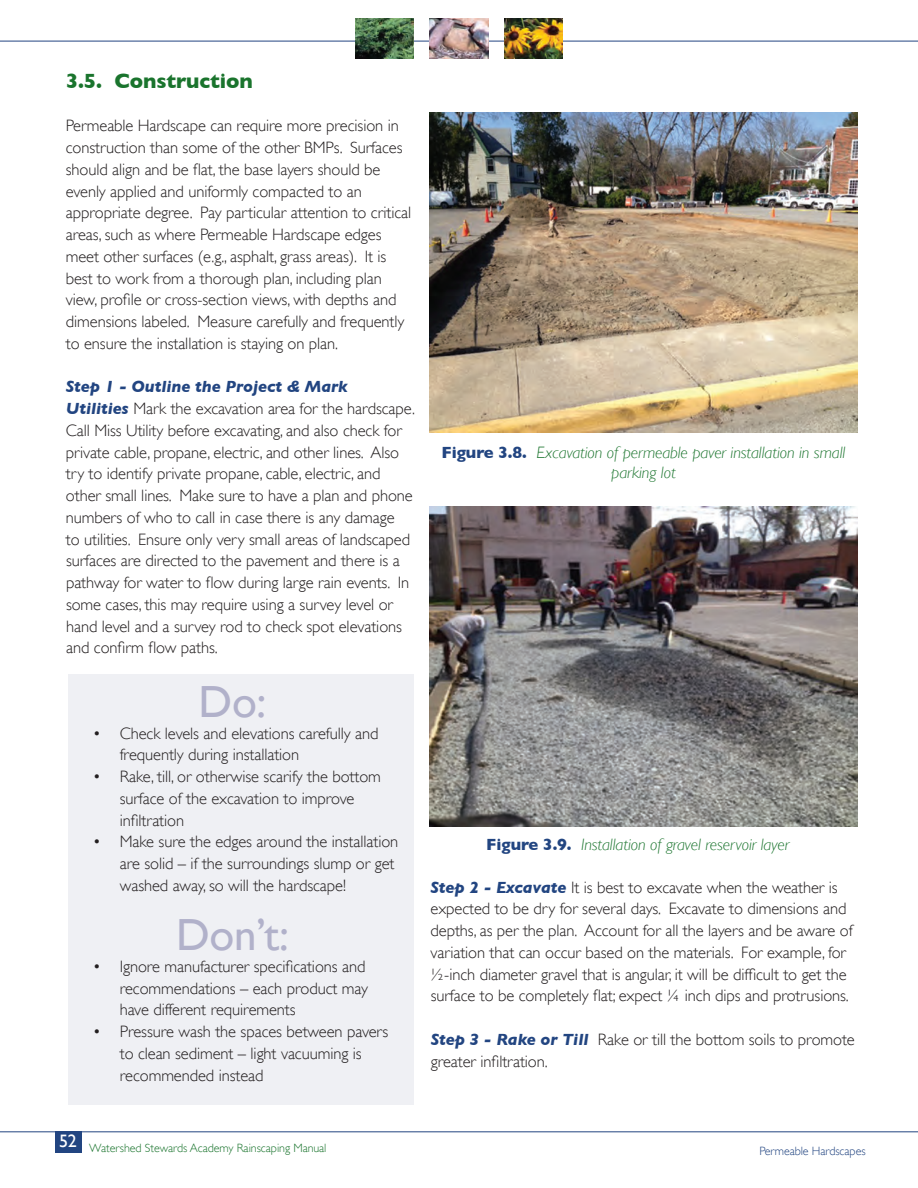
<style>
.page{position:relative;width:918px;height:1188px;background:#fff}
.page>*{position:absolute;margin:0;border:0;box-sizing:border-box;transform-origin:0 0}
.t1{font:45px "Gill Sans";color:#b1b1ca}
.t2{font:700 21px "Gill Sans";letter-spacing:-.005em;color:#1a742d}
.t3{font:18px "Gill Sans";color:#fff}
.t4{font:300 16.5px/21.8px "Gill Sans";letter-spacing:-.005em;color:#231f20}
.t5{font:italic 300 16.5px/19.8px "Gill Sans";letter-spacing:-.005em;color:#1a742d;text-align:center}
.t6{font:300 12px "Gill Sans";letter-spacing:-.005em;color:#1a742d}
.t7{font:300 12px "Gill Sans";letter-spacing:-.005em;color:#224581}
.s1{font-weight:700;font-style:italic;color:#224581}
.s2{font-weight:700;font-style:normal;color:#224581}
</style>
<div class="page">
<hr style="left:0;top:41px;width:918px;height:1px;background:#224581">
<img style="left:504px;top:19px;width:58px;height:39px">
<img style="left:430px;top:18px;width:58px;height:40px">
<img style="left:356px;top:19px;width:58px;height:39px">
<hr style="left:0;top:1131px;width:918px;height:1px;background:#224581">
<div style="left:55px;top:1131px;width:27px;height:22px;background:#224581"></div>
<img style="left:430px;top:112px;width:428px;height:321px">
<img style="left:430px;top:506px;width:427px;height:320px">
<div style="left:68px;top:674px;width:346px;height:431px;background:#eff0f4"></div>
<p class="t2" style="left:66px;top:69px;width:189px">3.5. Construction</p>
<p class="t4" style="left:66px;top:114px;width:347px">Permeable Hardscape can require more precision in construction than some of the other BMPs. Surfaces should align and be flat, the base layers should be evenly applied and uniformly compacted to an appropriate degree. Pay particular attention to critical areas, such as where Permeable Hardscape edges meet other surfaces (e.g., asphalt, grass areas). It is best to work from a thorough plan, including plan view, profile or cross-section views, with depths and dimensions labeled. Measure carefully and frequently to ensure the installation is staying on plan.</p>
<p class="t4" style="left:66px;top:375px;width:349px"><span class="s1">Step 1 - Outline the Project &amp; Mark Utilities</span> Mark the excavation area for the hardscape.<br>Call Miss Utility before excavating, and also check for private cable, propane, electric, and other lines. Also try to identify private propane, cable, electric, and other small lines. Make sure to have a plan and phone numbers of who to call in case there is any damage<br>to utilities. Ensure only very small areas of landscaped surfaces are directed to the pavement and there is a pathway for water to flow during large rain events. In some cases, this may require using a survey level or hand level and a survey rod to check spot elevations and confirm flow paths.</p>
<p class="t1" style="left:198px;top:675px;width:69px">Do:</p>
<p class="t4" style="left:120px;top:722px;width:260px;text-indent:-27px">• Check levels and elevations carefully and frequently during installation</p>
<p class="t4" style="left:120px;top:765px;width:263px;text-indent:-27px">• Rake, till, or otherwise scarify the bottom surface of the excavation to improve infiltration</p>
<p class="t4" style="left:120px;top:830px;width:280px;text-indent:-27px">• Make sure the edges around the installation are solid – if the surroundings slump or get washed away, so will the hardscape!</p>
<p class="t1" style="left:176px;top:908px;width:114px">Don’t:</p>
<p class="t4" style="left:120px;top:955px;width:250px;text-indent:-27px">• Ignore manufacturer specifications and recommendations – each product may have different requirements</p>
<p class="t4" style="left:120px;top:1020px;width:270px;text-indent:-27px">• Pressure wash the spaces between pavers to clean sediment – light vacuuming is recommended instead</p>
<p class="t5" style="left:442px;top:443px;width:405px"><span class="s2">Figure 3.8.</span> Excavation of permeable paver installation in small parking lot</p>
<p class="t5" style="left:486px;top:835px;width:304px"><span class="s2">Figure 3.9.</span> Installation of gravel reservoir layer</p>
<p class="t4" style="left:431px;top:876px;width:424px"><span class="s1">Step 2 - Excavate</span> It is best to excavate when the weather is expected to be dry for several days. Excavate to dimensions and depths, as per the plan. Account for all the layers and be aware of variation that can occur based on the materials. For example, for ½-inch diameter gravel that is angular, it will be difficult to get the surface to be completely flat; expect ¼ inch dips and protrusions.</p>
<p class="t4" style="left:431px;top:1028px;width:426px"><span class="s1">Step 3 - Rake or Till</span> Rake or till the bottom soils to promote greater infiltration.</p>
<p class="t3" style="left:59px;top:1130px;width:19px">52</p>
<p class="t6" style="left:89px;top:1139px;width:239px">Watershed Stewards Academy Rainscaping Manual</p>
<p class="t7" style="left:759px;top:1142px;width:108px">Permeable Hardscapes</p>
</div>
